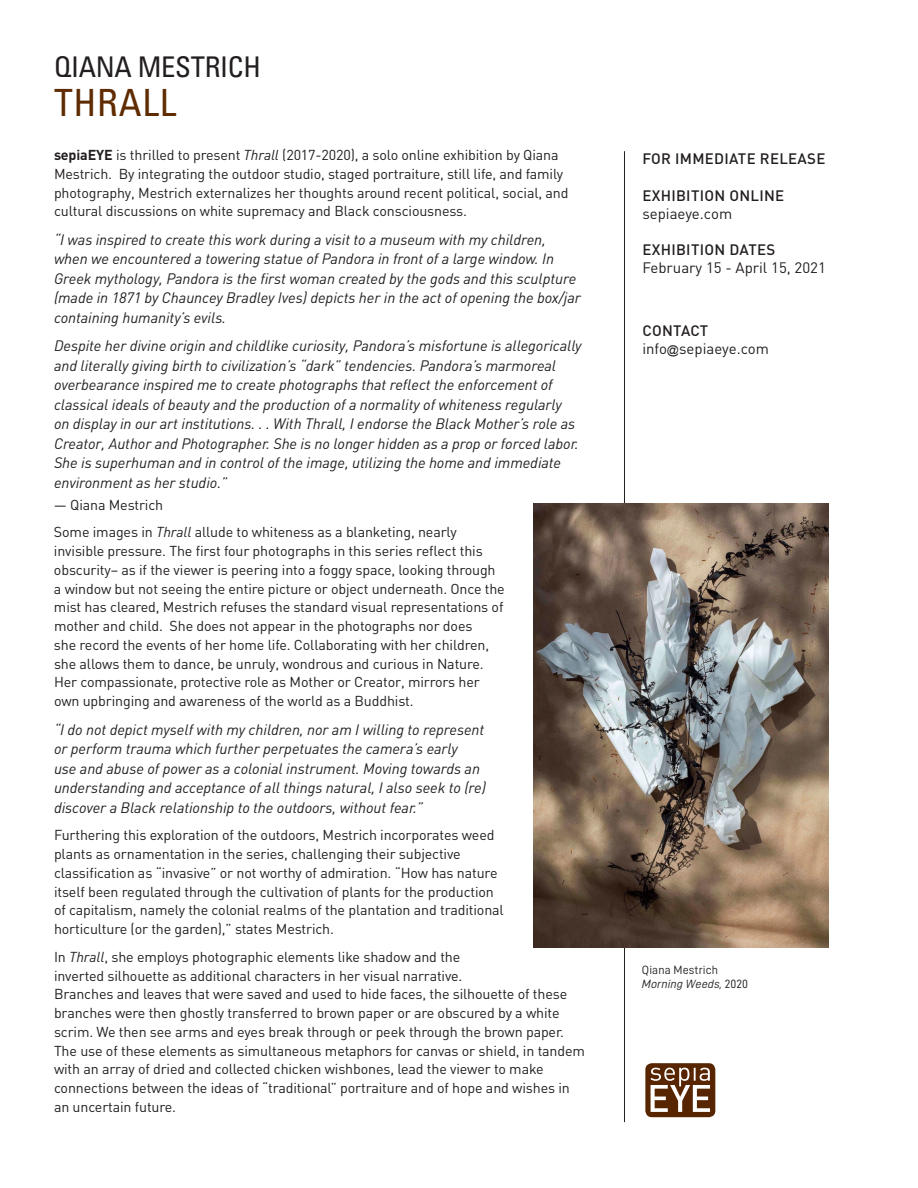
<style>
.page{position:relative;width:918px;height:1188px;background:#fff}
.page>*{position:absolute;margin:0;border:0;box-sizing:border-box;transform-origin:0 0}
.t1{font:condensed 37.5px "Univers";letter-spacing:.02em;color:#5f2b00}
.t2{font:condensed 28.5px "Univers";letter-spacing:-.01em;color:#231f20}
.t3{font:italic 15px/19.5px "DIN";letter-spacing:-.005em;color:#231f20}
.t4{font:500 15px/18px "DIN";letter-spacing:.02em;color:#231f20}
.t5{font:15px "DIN";color:#231f20}
.t6{font:14.25px/18.8px "DIN";letter-spacing:-.01em;color:#231f20}
.t7{font:12px/14.4px "D DIN";letter-spacing:.01em;color:#231f20}
.s1{font-weight:700}
.s2{font-style:italic}
.s3{font-weight:400}
.s4{font-family:"Arial";font-size:12px}
.s5{font-family:"D DIN Italic"}
</style>
<div class="page">
<hr style="left:624px;top:151px;width:1px;height:971px;background:#231f20">
<div style="left:645px;top:1063px;width:70px;height:54px;background:#572500;border-radius:7px"></div>
<svg style="left:650px;top:1068px;width:60px;height:44px"></svg>
<img style="left:534px;top:503px;width:294px;height:445px">
<p class="t2" style="left:54px;top:49px;width:208px">QIANA MESTRICH</p>
<p class="t1" style="left:54px;top:79px;width:124px">THRALL</p>
<p class="t6" style="left:54px;top:145px;width:516px"><span class="s1">sepiaEYE</span> is thrilled to present <span class="s2">Thrall</span> (2017-2020), a solo online exhibition by Qiana Mestrich. By integrating the outdoor studio, staged portraiture, still life, and family photography, Mestrich externalizes her thoughts around recent political, social, and cultural discussions on white supremacy and Black consciousness.</p>
<p class="t3" style="left:54px;top:229px;width:528px">“I was inspired to create this work during a visit to a museum with my children, when we encountered a towering statue of Pandora in front of a large window. In Greek mythology, Pandora is the first woman created by the gods and this sculpture (made in 1871 by Chauncey Bradley Ives) depicts her in the act of opening the box/jar containing humanity’s evils.</p>
<p class="t3" style="left:54px;top:336px;width:529px">Despite her divine origin and childlike curiosity, Pandora’s misfortune is allegorically and literally giving birth to civilization’s “dark” tendencies. Pandora’s marmoreal overbearance inspired me to create photographs that reflect the enforcement of classical ideals of beauty and the production of a normality of whiteness regularly<br>on display in our art institutions. . . With Thrall, I endorse the Black Mother’s role as Creator, Author and Photographer. She is no longer hidden as a prop or forced labor.<br>She is superhuman and in control of the image, utilizing the home and immediate environment as her studio.”</p>
<p class="t6" style="left:54px;top:495px;width:111px">— Qiana Mestrich</p>
<p class="t6" style="left:54px;top:523px;width:452px">Some images in <span class="s2">Thrall</span> allude to whiteness as a blanketing, nearly invisible pressure. The first four photographs in this series reflect this obscurity– as if the viewer is peering into a foggy space, looking through a window but not seeing the entire picture or object underneath. Once the mist has cleared, Mestrich refuses the standard visual representations of mother and child. She does not appear in the photographs nor does<br>she record the events of her home life. Collaborating with her children, she allows them to dance, be unruly, wondrous and curious in Nature.<br>Her compassionate, protective role as Mother or Creator, mirrors her own upbringing and awareness of the world as a Buddhist.</p>
<p class="t3" style="left:54px;top:719px;width:433px">“I do not depict myself with my children, nor am I willing to represent or perform trauma which further perpetuates the camera’s early<br>use and abuse of power as a colonial instrument. Moving towards an understanding and acceptance of all things natural, I also seek to (re) discover a Black relationship to the outdoors, without fear.”</p>
<p class="t6" style="left:54px;top:826px;width:451px">Furthering this exploration of the outdoors, Mestrich incorporates weed plants as ornamentation in the series, challenging their subjective classification as “invasive” or not worthy of admiration. “How has nature itself been regulated through the cultivation of plants for the production of capitalism, namely the colonial realms of the plantation and traditional horticulture (or the garden),” states Mestrich.</p>
<p class="t6" style="left:54px;top:947px;width:532px">In <span class="s2">Thrall</span>, she employs photographic elements like shadow and the<br>inverted silhouette as additional characters in her visual narrative.<br>Branches and leaves that were saved and used to hide faces, the silhouette of these branches were then ghostly transferred to brown paper or are obscured by a white scrim. We then see arms and eyes break through or peek through the brown paper.<br>The use of these elements as simultaneous metaphors for canvas or shield, in tandem with an array of dried and collected chicken wishbones, lead the viewer to make connections between the ideas of “traditional” portraiture and of hope and wishes in an uncertain future.</p>
<p class="t4" style="left:642px;top:149px;width:185px">FOR IMMEDIATE RELEASE</p>
<p class="t4" style="left:642px;top:186px;width:143px">EXHIBITION ONLINE <span class="s3">sepiaeye.com</span></p>
<p class="t4" style="left:642px;top:240px;width:134px">EXHIBITION DATES</p>
<p class="t5" style="left:642px;top:258px;width:185px">February 15 - April 15, 2021</p>
<p class="t4" style="left:642px;top:321px;width:67px">CONTACT</p>
<p class="t5" style="left:642px;top:339px;width:128px">info<span class="s4">@</span>sepiaeye.com</p>
<p class="t7" style="left:642px;top:962px;width:108px">Qiana Mestrich<br><span class="s5">Morning Weeds,</span> 2020</p>
</div>
